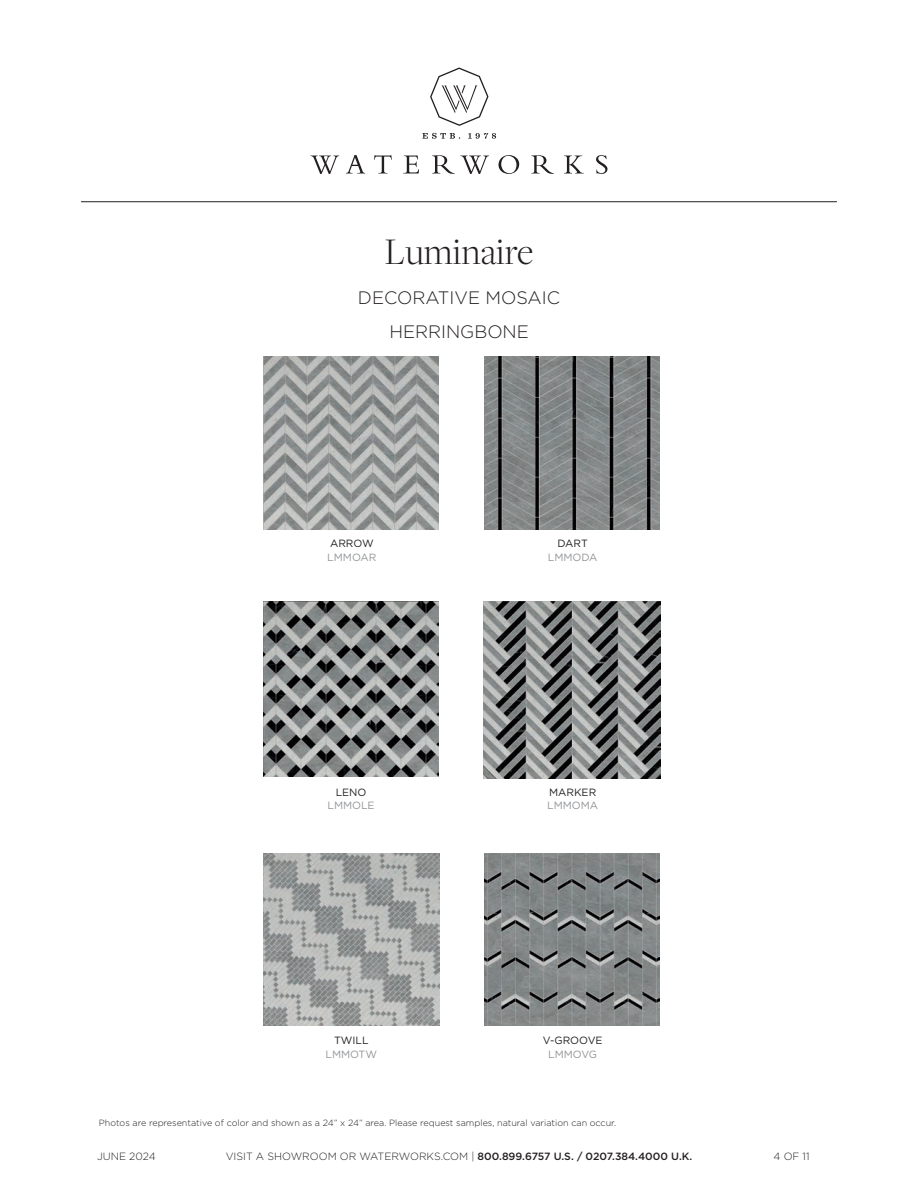
<style>
.page{position:relative;width:918px;height:1188px;background:#fff}
.page>*{position:absolute;margin:0;border:0;box-sizing:border-box;transform-origin:0 0}
.t1{font:300 39px "Freight Disp Pro";color:#231f20}
.t2{font:300 18px "Gotham";color:#231f20}
.t3{font:500 10.5px "Gotham";color:#231f20}
.Measure{font:10.5px "Gotham";color:#939598}
.Measure-2{font:10.5px "Gotham";color:#231f20}
.t4{font:300 10.5px "Gotham";color:#231f20}
.t5{font:300 9px "Gotham";color:#231f20}
.s1{font-weight:300}
</style>
<div class="page">
<svg style="left:422px;top:133px;width:38px;height:6px"></svg>
<svg style="left:468px;top:133px;width:28px;height:6px"></svg>
<svg style="left:374px;top:155px;width:18px;height:18px"></svg>
<svg style="left:404px;top:156px;width:15px;height:17px"></svg>
<svg style="left:499px;top:155px;width:20px;height:19px"></svg>
<svg style="left:531px;top:155px;width:23px;height:19px"></svg>
<svg style="left:564px;top:156px;width:20px;height:17px"></svg>
<svg style="left:596px;top:155px;width:12px;height:19px"></svg>
<svg style="left:346px;top:155px;width:19px;height:19px"></svg>
<svg style="left:311px;top:156px;width:28px;height:18px"></svg>
<svg style="left:432px;top:155px;width:57px;height:19px"></svg>
<svg style="left:430px;top:68px;width:58px;height:58px"></svg>
<hr style="left:81px;top:201px;width:756px;height:1px;background:#231f20">
<img style="left:264px;top:356px;width:175px;height:174px">
<img style="left:484px;top:356px;width:175px;height:173px">
<img style="left:264px;top:602px;width:175px;height:175px">
<img style="left:484px;top:602px;width:176px;height:177px">
<img style="left:484px;top:853px;width:175px;height:173px">
<img style="left:264px;top:853px;width:176px;height:173px">
<h1 class="t1" style="left:385px;top:227px;width:150px">Luminaire</h1>
<p class="t2" style="left:358px;top:286px;width:204px">DECORATIVE MOSAIC</p>
<p class="t2" style="left:389px;top:320px;width:126px">HERRINGBONE</p>
<p class="Measure-2" style="left:330px;top:537px;width:45px">ARROW</p>
<p class="Measure" style="left:327px;top:550px;width:51px">LMMOAR</p>
<p class="Measure-2" style="left:558px;top:537px;width:32px">DART</p>
<p class="Measure" style="left:548px;top:550px;width:51px">LMMODA</p>
<p class="Measure-2" style="left:336px;top:785px;width:32px">LENO</p>
<p class="Measure" style="left:328px;top:799px;width:49px">LMMOLE</p>
<p class="Measure-2" style="left:549px;top:785px;width:49px">MARKER</p>
<p class="Measure" style="left:547px;top:799px;width:53px">LMMOMA</p>
<p class="Measure-2" style="left:334px;top:1034px;width:36px">TWILL</p>
<p class="Measure" style="left:326px;top:1047px;width:53px">LMMOTW</p>
<p class="Measure-2" style="left:543px;top:1034px;width:61px">V-GROOVE</p>
<p class="Measure" style="left:548px;top:1047px;width:50px">LMMOVG</p>
<p class="t5" style="left:99px;top:1118px;width:519px">Photos are representative of color and shown as a 24” x 24” area. Please request samples, natural variation can occur.</p>
<p class="t4" style="left:97px;top:1150px;width:60px">June 2024</p>
<p class="t3" style="left:226px;top:1149px;width:468px"><span class="s1">VISIT A SHOWROOM OR WATERWORKS.COM |</span> 800.899.6757 U.S. / 0207.384.4000 U.K.</p>
<p class="t4" style="left:774px;top:1150px;width:38px">4 OF 11</p>
</div>
